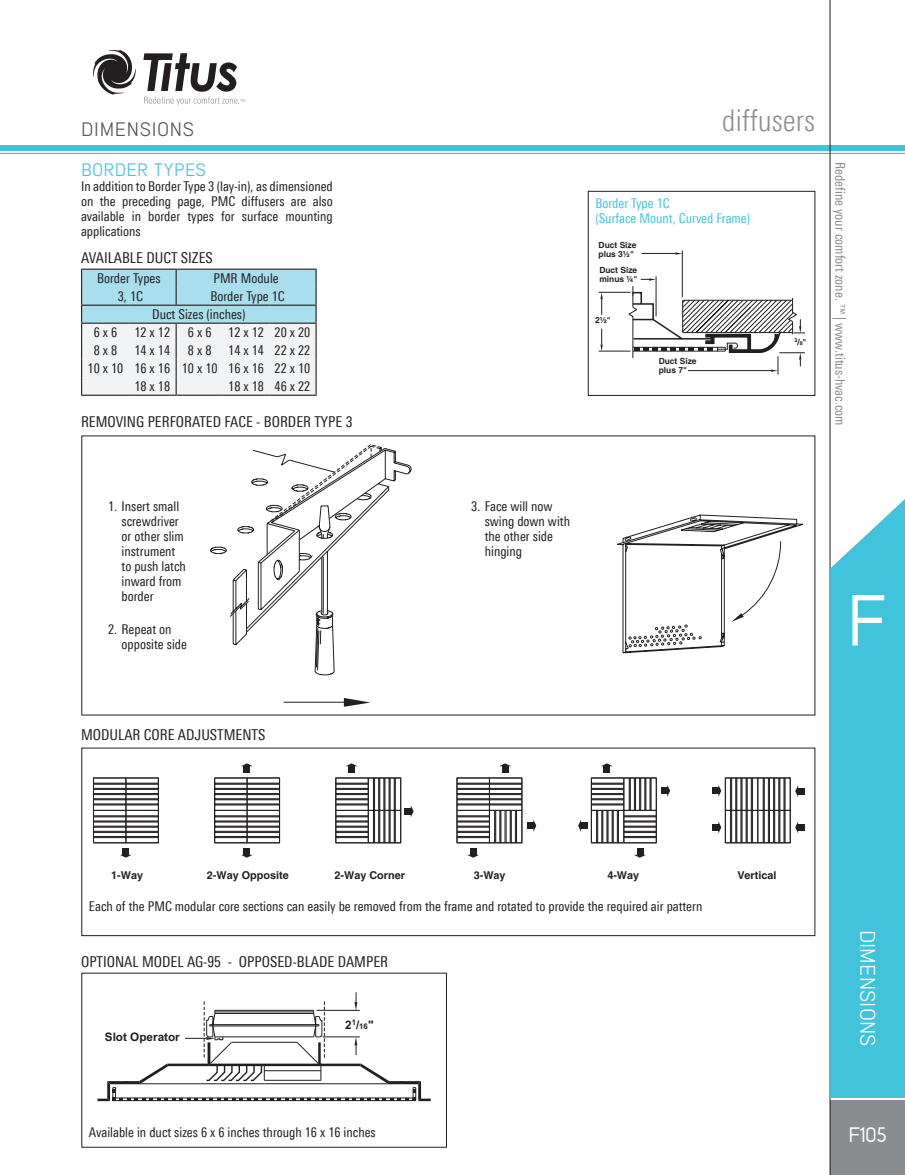
<style>
.page{position:relative;width:905px;height:1175px;background:#fff}
.page>*{position:absolute;margin:0;border:0;box-sizing:border-box;transform-origin:0 0}
.t1{font:500 72px "Lintel";color:#fff}
.t2{font:300 condensed 30px "LT Univers";color:#8a8c8f}
.t3{font:21px "Lintel";letter-spacing:.01em;color:#fff}
.t4{font:500 21px "Lintel";color:#fff}
.t5{font:19.5px "Lintel";letter-spacing:.035em;color:#57585a}
.Paragraph_Bold{font:18px "Lintel";letter-spacing:.01em;color:#42c3dc}
.Heading_4{font:condensed 15px "LT Univers";color:#231f20}
.Paragraph{font:condensed 13.5px/15px "LT Univers";color:#231f20}
.t6{font:condensed 13.5px "LT Univers";color:#8a8c8f}
.Paragraph_Bold-2{font:condensed 13.5px "LT Univers";color:#42c3dc}
.t7{font:700 11.7px "Arial";color:#231f20}
.t8{font:700 10.8px "Arial";color:#231f20}
.t9{font:700 8.4px/9.1px "Arial";color:#231f20}
.t10{font:700 5.25px "Arial";color:#231f20}
.s1{font-size:8.4px}
.s2{font-size:7.8px}
</style>
<div class="page">
<svg style="left:93px;top:50px;width:43px;height:45px"></svg>
<svg style="left:143px;top:53px;width:102px;height:52px"></svg>
<hr style="left:0;top:153px;width:904px;height:1px;background:#8a8c8f">
<div style="left:0;top:146px;width:904px;height:5px;background:#42c3dc"></div>
<div style="left:830px;top:1100px;width:74px;height:74px;background:#8a8c8f"></div>
<hr style="left:829px;top:0;width:1px;height:1174px;background:#231f20">
<div style="left:830px;top:568px;width:74px;height:529px;background:#42c3dc"></div>
<svg style="left:830px;top:492px;width:74px;height:76px"></svg>
<hr style="left:81px;top:268px;width:48px;height:2px;background:#231f20">
<hr style="left:129px;top:268px;width:47px;height:2px;background:#231f20">
<hr style="left:176px;top:268px;width:47px;height:2px;background:#231f20">
<hr style="left:223px;top:268px;width:46px;height:2px;background:#231f20">
<hr style="left:269px;top:268px;width:48px;height:2px;background:#231f20">
<hr style="left:81px;top:394px;width:48px;height:2px;background:#231f20">
<hr style="left:129px;top:394px;width:47px;height:2px;background:#231f20">
<hr style="left:176px;top:394px;width:47px;height:2px;background:#231f20">
<hr style="left:223px;top:394px;width:46px;height:2px;background:#231f20">
<hr style="left:269px;top:394px;width:48px;height:2px;background:#231f20">
<svg style="left:81px;top:269px;width:236px;height:126px"></svg>
<div style="left:588px;top:191px;width:227px;height:205px;border:1px solid #231f20"></div>
<hr style="left:682px;top:250px;width:1px;height:47px;background:#231f20">
<hr style="left:655px;top:276px;width:1px;height:40px;background:#231f20">
<hr style="left:598px;top:351px;width:32px;height:1px;background:#231f20">
<hr style="left:598px;top:292px;width:32px;height:1px;background:#231f20">
<svg style="left:600px;top:328px;width:2px;height:23px"></svg>
<svg style="left:600px;top:292px;width:2px;height:23px"></svg>
<hr style="left:641px;top:253px;width:34px;height:1px;background:#231f20">
<svg style="left:627px;top:278px;width:178px;height:96px"></svg>
<svg style="left:675px;top:252px;width:7px;height:3px"></svg>
<svg style="left:344px;top:703px;width:23px;height:3px"></svg>
<svg style="left:283px;top:518px;width:520px;height:185px"></svg>
<svg style="left:210px;top:444px;width:172px;height:232px"></svg>
<svg style="left:232px;top:447px;width:549px;height:199px"></svg>
<div style="left:81px;top:747px;width:734px;height:189px;border:1px solid #231f20"></div>
<svg style="left:93px;top:777px;width:66px;height:80px"></svg>
<hr style="left:158px;top:778px;width:1px;height:64px;background:#231f20">
<svg style="left:214px;top:763px;width:66px;height:94px"></svg>
<svg style="left:335px;top:763px;width:78px;height:80px"></svg>
<hr style="left:400px;top:778px;width:1px;height:64px;background:#231f20">
<svg style="left:456px;top:763px;width:80px;height:94px"></svg>
<svg style="left:578px;top:763px;width:92px;height:94px"></svg>
<svg style="left:712px;top:777px;width:92px;height:66px"></svg>
<svg style="left:97px;top:992px;width:333px;height:109px"></svg>
<h3 class="t5" style="left:81px;top:116px;width:115px">DIMENSIONS</h3>
<p class="Paragraph_Bold" style="left:81px;top:157px;width:126px">BORDER TYPES</p>
<p class="Paragraph" style="left:81px;top:178px;width:253px;text-align:justify">In addition to Border Type 3 (lay-in), as dimensioned on the preceding page, PMC diffusers are also available in border types for surface mounting applications</p>
<p class="Paragraph" style="left:97px;top:271px;width:65px">Border Types</p>
<p class="Paragraph" style="left:213px;top:271px;width:67px">PMR Module</p>
<p class="Paragraph" style="left:118px;top:288px;width:27px">3, 1C</p>
<p class="Paragraph" style="left:210px;top:288px;width:76px">Border Type 1C</p>
<p class="Paragraph" style="left:152px;top:307px;width:95px">Duct Sizes (inches)</p>
<p class="Paragraph" style="left:94px;top:325px;width:25px">6 x 6</p>
<p class="Paragraph" style="left:134px;top:325px;width:37px">12 x 12</p>
<p class="Paragraph" style="left:188px;top:325px;width:25px">6 x 6</p>
<p class="Paragraph" style="left:228px;top:325px;width:37px">12 x 12</p>
<p class="Paragraph" style="left:274px;top:325px;width:37px">20 x 20</p>
<p class="Paragraph" style="left:94px;top:343px;width:25px">8 x 8</p>
<p class="Paragraph" style="left:134px;top:343px;width:37px">14 x 14</p>
<p class="Paragraph" style="left:188px;top:343px;width:25px">8 x 8</p>
<p class="Paragraph" style="left:228px;top:343px;width:37px">14 x 14</p>
<p class="Paragraph" style="left:274px;top:343px;width:37px">22 x 22</p>
<p class="Paragraph" style="left:88px;top:361px;width:37px">10 x 10</p>
<p class="Paragraph" style="left:134px;top:361px;width:37px">16 x 16</p>
<p class="Paragraph" style="left:182px;top:361px;width:37px">10 x 10</p>
<p class="Paragraph" style="left:228px;top:361px;width:37px">16 x 16</p>
<p class="Paragraph" style="left:274px;top:361px;width:37px">22 x 10</p>
<p class="Paragraph" style="left:134px;top:378px;width:37px">18 x 18</p>
<p class="Paragraph" style="left:228px;top:378px;width:37px">18 x 18</p>
<p class="Paragraph" style="left:274px;top:378px;width:37px">46 x 22</p>
<p class="Heading_4" style="left:81px;top:249px;width:133px">AVAILABLE DUCT SIZES</p>
<p class="Heading_4" style="left:81px;top:412px;width:273px">REMOVING PERFORATED FACE - BORDER TYPE 3</p>
<p class="Paragraph" style="left:122px;top:498px;width:66px;text-indent:-14px">1. Insert small screwdriver or other slim instrument to push latch inward from border</p>
<p class="Paragraph" style="left:122px;top:621px;width:67px;text-indent:-14px">2. Repeat on opposite side</p>
<p class="Heading_4" style="left:81px;top:726px;width:186px">MODULAR CORE ADJUSTMENTS</p>
<h2 class="t2" style="left:722px;top:103px;width:95px">diffusers</h2>
<p class="Paragraph_Bold-2" style="left:595px;top:196px;width:76px">Border Type 1C</p>
<p class="Paragraph_Bold-2" style="left:595px;top:211px;width:156px">(Surface Mount, Curved Frame)</p>
<p class="t9" style="left:598px;top:241px;width:39px">Duct Size plus 3½"</p>
<p class="t9" style="left:599px;top:266px;width:40px">Duct Size minus ¼"</p>
<p class="t9" style="left:595px;top:316px;width:17px">2½"</p>
<p class="t9" style="left:658px;top:356px;width:39px">Duct Size plus 7"</p>
<p class="t10" style="left:794px;top:339px;width:14px">3<span class="s1">/</span>8<span class="s1">"</span></p>
<p class="t6" style="left:848px;top:162px;width:265px;rotate:90deg">Redefine your comfort zone. ™ | www.titus-hvac.com</p>
<p class="Paragraph" style="left:484px;top:498px;width:87px;text-indent:-14px">3. Face will now swing down with the other side hinging</p>
<h1 class="t1" style="left:848px;top:573px;width:41px">F</h1>
<p class="t8" style="left:111px;top:868px;width:33px">1-Way</p>
<p class="t8" style="left:207px;top:868px;width:83px">2-Way Opposite</p>
<p class="t8" style="left:334px;top:868px;width:72px">2-Way Corner</p>
<p class="t8" style="left:473px;top:868px;width:33px">3-Way</p>
<p class="t8" style="left:607px;top:868px;width:33px">4-Way</p>
<p class="t8" style="left:737px;top:868px;width:41px">Vertical</p>
<p class="Paragraph" style="left:89px;top:898px;width:615px">Each of the PMC modular core sections can easily be removed from the frame and rotated to provide the required air pattern</p>
<p class="Heading_4" style="left:81px;top:952px;width:308px">OPTIONAL MODEL AG-95 - OPPOSED-BLADE DAMPER</p>
<p class="t7" style="left:105px;top:1032px;width:76px">Slot Operator</p>
<p class="t7" style="left:345px;top:1020px;width:30px">2<sup>1</sup>/<span class="s2">16</span>"</p>
<p class="Paragraph" style="left:89px;top:1124px;width:288px">Available in duct sizes 6 x 6 inches through 16 x 16 inches</p>
<h3 class="t3" style="left:882px;top:929px;width:118px;rotate:90deg">DIMENSIONS</h3>
<h3 class="t4" style="left:849px;top:1121px;width:39px">F105</h3>
</div>
